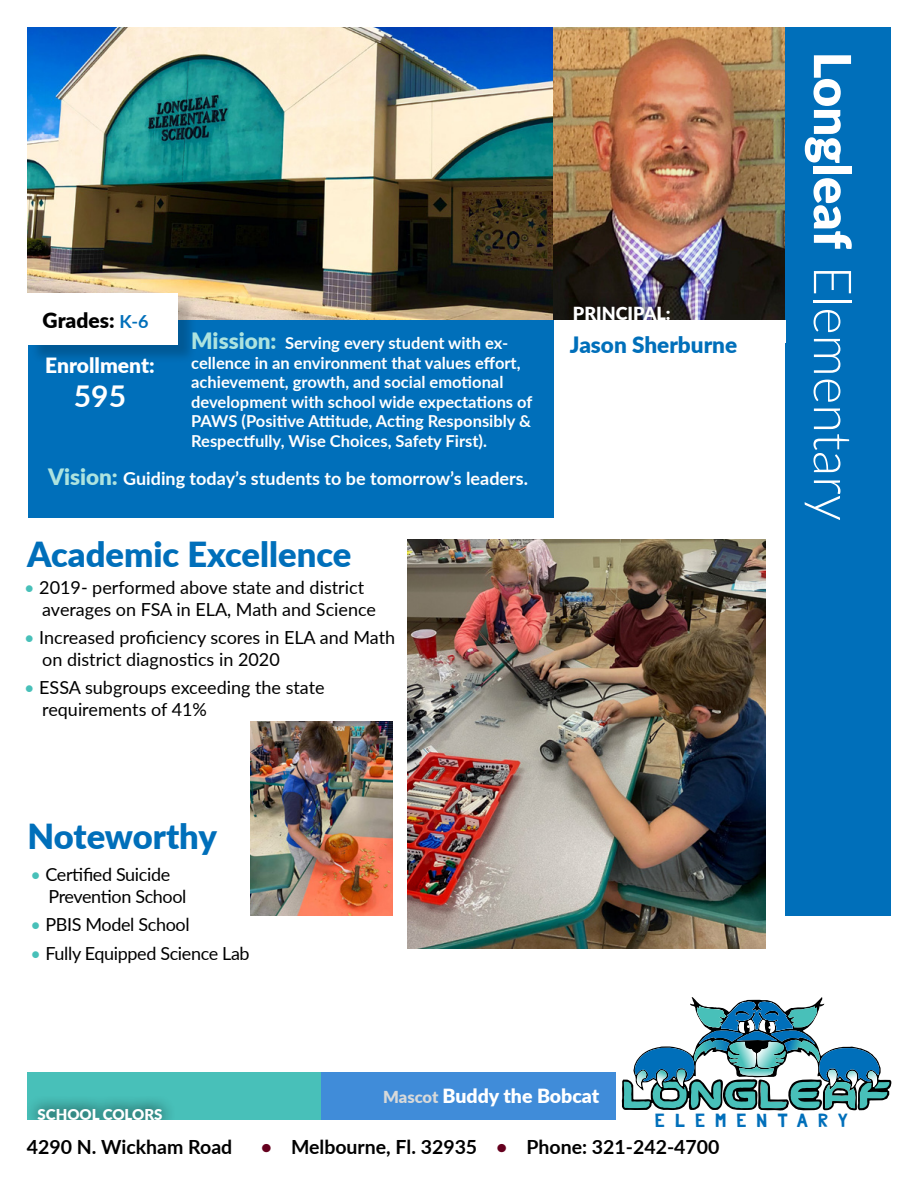
<style>
.page{position:relative;width:918px;height:1188px;background:#fff}
.page>*{position:absolute;margin:0;border:0;box-sizing:border-box;transform-origin:0 0}
.t1{font:300 52.5px "Lato";color:#fff}
.t2{font:900 34.5px "Lato";color:#006fba}
.t3{font:700 30px "Lato";color:#fff}
.t4{font:900 22.5px "Lato";color:#006fba}
.t5{font:900 21px "Lato";color:#fff}
.t6{font:900 21px "Lato";color:#000}
.t7{font:700 19.5px "Lato";color:#000}
.t8{font:900 19.5px "Lato";color:#fff}
.t9{font:18px/21.6px "Lato";color:#000}
.t10{font:18px/21.6px "Lato";letter-spacing:-.02em;color:#000}
.t11{font:700 18px "Lato";color:#fff}
.t12{font:900 18px "Lato";color:#fff}
.t13{font:17.85px "Bluberry";letter-spacing:.59em;color:#006fba}
.t14{font:700 16.5px/19.5px "Lato";color:#fff}
.t15{font:900 15px "Lato";color:#fff}
.s1{font-weight:700;font-size:18px;color:#006fba}
.s2{font-weight:900;font-size:22.5px;color:#ade3df}
.s3{color:#48c0b9}
.s4{font-size:16.5px;color:#d7d9da}
.s5{font-weight:900;font-size:51px}
.s6{color:#65001e}
</style>
<div class="page">
<div style="left:28px;top:318px;width:526px;height:199px;background:#006fba"></div>
<img style="left:27px;top:27px;width:758px;height:293px">
<div style="left:29px;top:295px;width:168px;height:69px;background:#000;opacity:.2"></div>
<div style="left:785px;top:27px;width:106px;height:889px;background:#006fba"></div>
<div style="left:560px;top:292px;width:123px;height:42px;background:#000;opacity:.91"></div>
<div style="left:16px;top:293px;width:162px;height:52px;background:#fff"></div>
<div style="left:27px;top:1072px;width:294px;height:48px;background:#48c0b9"></div>
<div style="left:555px;top:320px;width:230px;height:22px;background:#fff"></div>
<div style="left:321px;top:1072px;width:295px;height:48px;background:#408cd9"></div>
<div style="left:24px;top:1095px;width:152px;height:40px;background:#000;opacity:.91"></div>
<div style="left:24px;top:1120px;width:425px;height:36px;background:#fff"></div>
<svg style="left:622px;top:997px;width:269px;height:114px"></svg>
<img style="left:250px;top:722px;width:142px;height:194px">
<img style="left:407px;top:539px;width:358px;height:409px">
<p class="t6" style="left:43px;top:304px;width:107px">Grades: <span class="s1">K-6</span></p>
<p class="t5" style="left:45px;top:349px;width:111px">Enrollment:</p>
<h3 class="t3" style="left:74px;top:374px;width:54px">595</h3>
<p class="t14" style="left:191px;top:333px;width:343px"><span class="s2">Mission:</span> Serving every student with ex&shy;cellence in an environment that values effort, achievement, growth, and social emotional development with school wide expectations of PAWS (Positive Attitude, Acting Responsibly &amp; Respectfully, Wise Choices, Safety First).</p>
<p class="t11" style="left:48px;top:466px;width:481px"><span class="s2">Vision:</span> Guiding today’s students to be tomorrow’s leaders.</p>
<h2 class="t2" style="left:27px;top:529px;width:326px">Academic Excellence</h2>
<p class="t9" style="left:42px;top:576px;width:335px;text-indent:-18px"><span class="s3">•</span> 2019- performed above state and district averages on FSA in ELA, Math and Science</p>
<p class="t9" style="left:42px;top:626px;width:355px;text-indent:-18px"><span class="s3">•</span> Increased proficiency scores in ELA and Math on district diagnostics in 2020</p>
<p class="t9" style="left:42px;top:676px;width:284px;text-indent:-18px"><span class="s3">•</span> ESSA subgroups exceeding the state requirements of 41%</p>
<p class="t12" style="left:573px;top:300px;width:99px">PRINCIPAL:</p>
<h3 class="t4" style="left:570px;top:328px;width:169px">Jason Sherburne</h3>
<h2 class="t2" style="left:28px;top:810px;width:191px">Noteworthy</h2>
<p class="t10" style="left:48px;top:863px;width:140px;text-indent:-18px"><span class="s3">•</span> Certified Suicide<br>Prevention School</p>
<p class="t10" style="left:30px;top:913px;width:161px"><span class="s3">•</span> PBIS Model School</p>
<p class="t10" style="left:30px;top:942px;width:221px"><span class="s3">•</span> Fully Equipped Science Lab</p>
<p class="t8" style="left:383px;top:1082px;width:218px"><span class="s4">Mascot</span> Buddy the Bobcat</p>
<h1 class="t1" style="left:869px;top:52px;width:471px;rotate:90deg"><span class="s5">Longleaf</span> Elementary</h1>
<p class="t15" style="left:38px;top:1103px;width:126px">SCHOOL COLORS</p>
<p class="t7" style="left:27px;top:1133px;width:207px">4290 N. Wickham Road</p>
<p class="t7" style="left:261px;top:1133px;width:460px"><span class="s6">•</span> Melbourne, Fl. 32935 <span class="s6">•</span> Phone: 321-242-4700</p>
<p class="t13" style="left:655px;top:1113px;width:194px">ELEMENTARY</p>
</div>
